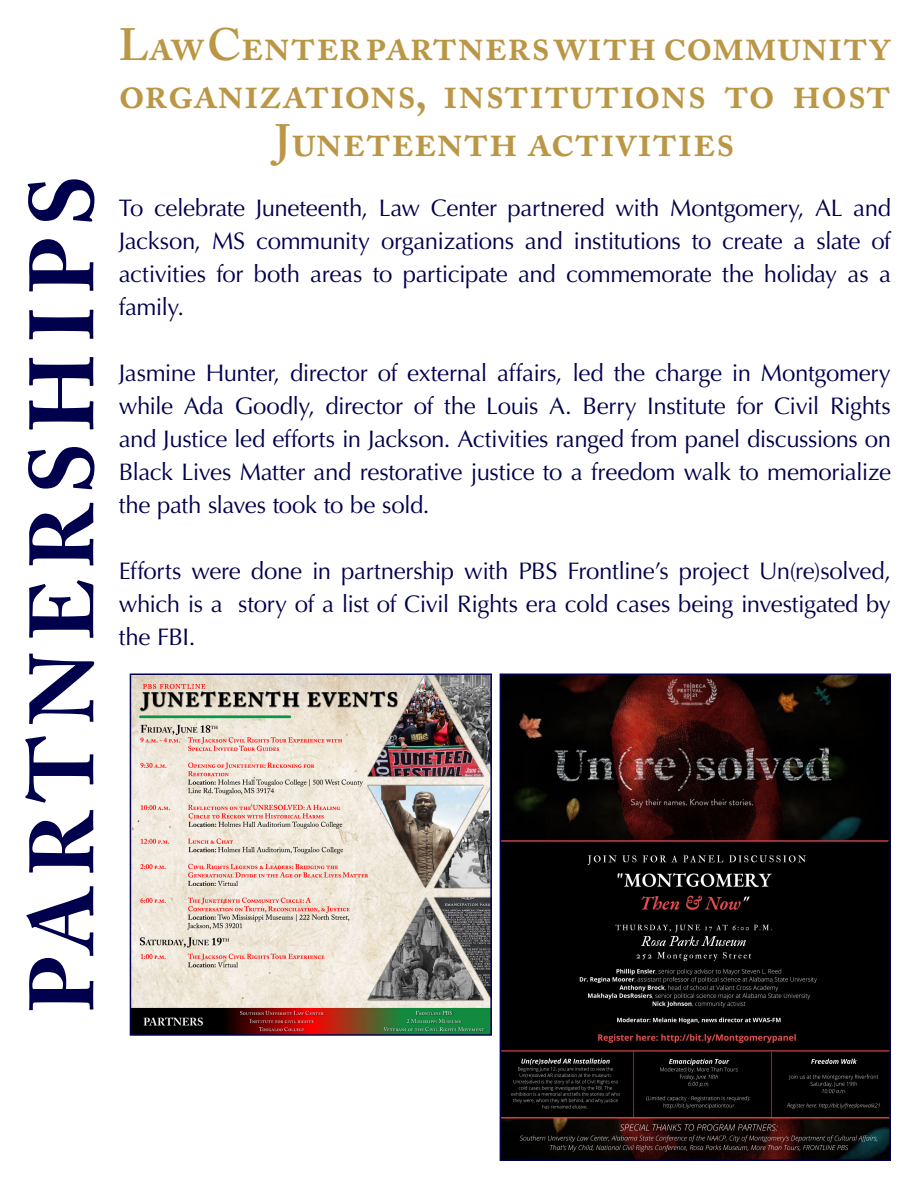
<style>
.page{position:relative;width:918px;height:1188px;background:#fff}
.page>*{position:absolute;margin:0;border:0;box-sizing:border-box;transform-origin:0 0}
.t1{font:700 90px "Adobe Caslon Pro";letter-spacing:.115em;color:#00004d}
.t2{font:600 45px/48px "Adobe Caslon Pro";color:#bb9645;text-align:center}
.t3{font:24px/33px "Optima";letter-spacing:-.015em;color:#00004d;text-align:justify}
</style>
<div class="page">
<img style="left:133px;top:677px;width:356px;height:356px">
<div style="left:130px;top:674px;width:362px;height:362px;border:2px solid #00004d"></div>
<img style="left:503px;top:677px;width:385px;height:481px">
<div style="left:500px;top:674px;width:391px;height:487px;border:2px solid #00004d"></div>
<p class="t1" style="left:9px;top:1013px;width:840px;rotate:-90deg">PARTNERSHIPS</p>
<p class="t2" style="left:119px;top:21px;width:774px">Law Center partners with community organizations, institutions to host<br>Juneteenth activities</p>
<p class="t3" style="left:119px;top:192px;width:774px">To celebrate Juneteenth, Law Center partnered with Montgomery, AL and Jackson, MS community organizations and institutions to create a slate of activities for both areas to participate and commemorate the holiday as a family.</p>
<p class="t3" style="left:119px;top:357px;width:774px">Jasmine Hunter, director of external affairs, led the charge in Montgomery while Ada Goodly, director of the Louis A. Berry Institute for Civil Rights and Justice led efforts in Jackson. Activities ranged from panel discussions on Black Lives Matter and restorative justice to a freedom walk to memorialize the path slaves took to be sold.</p>
<p class="t3" style="left:119px;top:555px;width:774px">Efforts were done in partnership with PBS Frontline’s project Un(re)solved, which is a story of a list of Civil Rights era cold cases being investigated by the FBI.</p>
</div>
